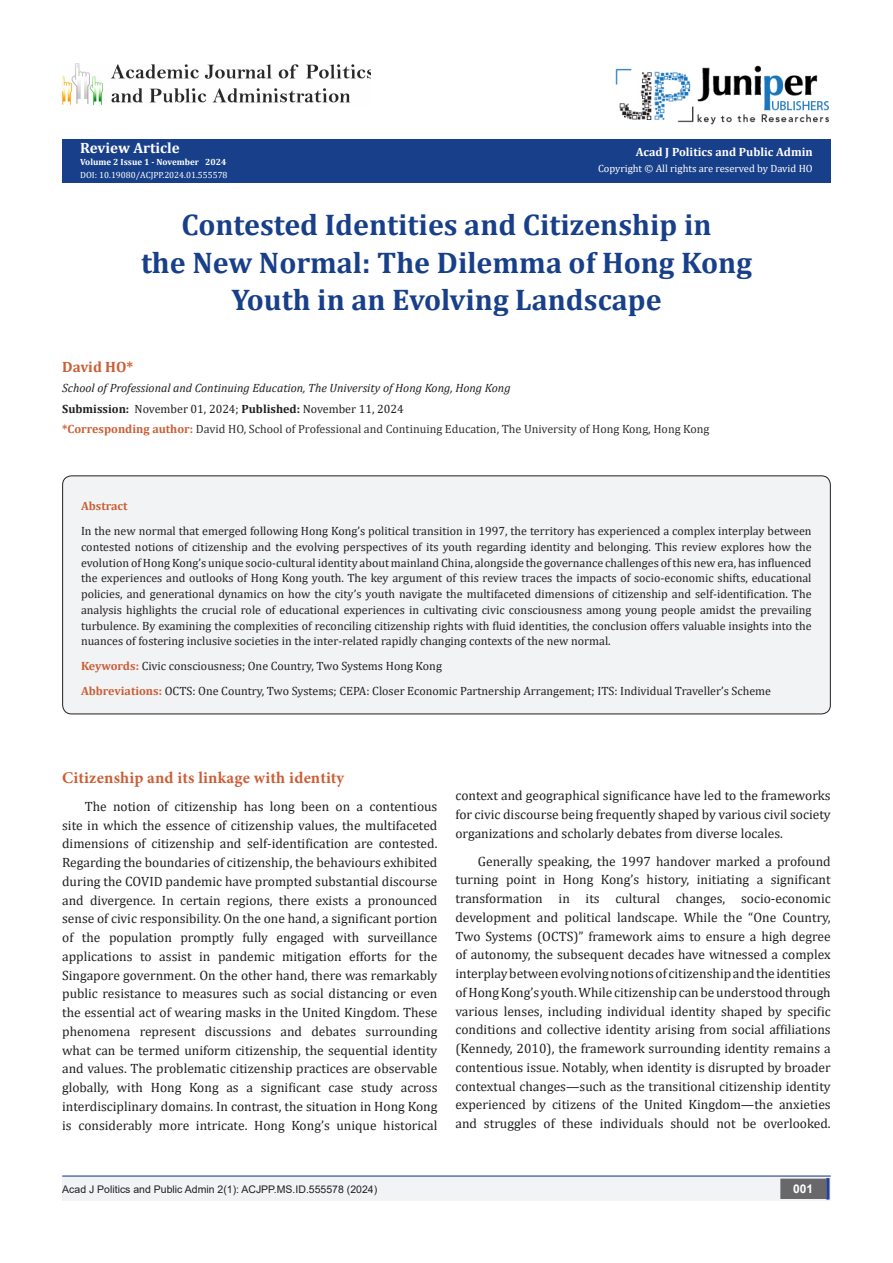
<style>
.page{position:relative;width:893px;height:1263px;background:#fff}
.page>*{position:absolute;margin:0;border:0;box-sizing:border-box;transform-origin:0 0}
.t1{font:700 30px/37.5px "Cambria";color:#183f89;text-align:center}
.t2{font:700 16.5px "Minion Pro";letter-spacing:.01em;color:#ca5f37}
.t3{font:700 15px "Cambria";color:#fff}
.t4{font:700 15px "Cambria";color:#ca5f37}
.t5{font:13.5px/18.8px "Cambria";color:#231f20;text-align:justify}
.t6{font:12px/15.8px "Cambria";color:#231f20;text-align:justify}
.t7{font:12px "Cambria";color:#312f30}
.t8{font:italic 12px "Cambria";color:#231f20}
.t9{font:700 12px "Cambria";color:#fff}
.t10{font:700 12px "Cambria";color:#ca5f37}
.t11{font:700 12px "Arial";color:#fff}
.t12{font:10.5px "Arial";color:#231f20}
.t13{font:10.5px "Cambria";color:#fff}
.t14{font:9px "Cambria";color:#fff}
.t15{font:700 9px "Cambria";color:#fff}
.s1{font-weight:700}
.s2{font-weight:700;color:#ca5f37}
</style>
<div class="page">
<div style="left:62px;top:139px;width:769px;height:44px;background:#183f89"></div>
<hr style="left:62px;top:1175px;width:769px;height:1px;background:#253f8e">
<div style="left:62px;top:1177px;width:494px;height:24px;background:#f2f3f4"></div>
<div style="left:510px;top:1177px;width:321px;height:24px;background:#f2f3f4"></div>
<div style="left:781px;top:1179px;width:44px;height:19px;background:#68676a"></div>
<div style="left:780px;top:1178px;width:46px;height:21px;border:2px solid #68676a"></div>
<div style="left:826px;top:1178px;width:3px;height:21px;background:#253f8e;border:2px solid #253f8e"></div>
<img style="left:616px;top:65px;width:213px;height:60px">
<img style="left:62px;top:63px;width:309px;height:42px">
<div style="left:63px;top:476px;width:767px;height:238px;background:#f2f3f4;border-radius:9px"></div>
<div style="left:62px;top:475px;width:769px;height:239px;border:1px solid #231f20;border-radius:9px"></div>
<p class="t3" style="left:80px;top:137px;width:101px">Review Article</p>
<p class="t15" style="left:80px;top:155px;width:148px">Volume 2 Issue 1 - November 2024</p>
<p class="t14" style="left:80px;top:170px;width:149px">DOI: 10.19080/ACJPP.2024.01.555578</p>
<p class="t9" style="left:636px;top:144px;width:178px">Acad J Politics and Public Admin</p>
<p class="t13" style="left:598px;top:162px;width:216px">Copyright © All rights are reserved by David HO</p>
<p class="t1" style="left:141px;top:205px;width:612px">Contested Identities and Citizenship in<br>the New Normal: The Dilemma of Hong Kong<br>Youth in an Evolving Landscape</p>
<p class="t4" style="left:62px;top:356px;width:73px">David HO*</p>
<p class="t8" style="left:62px;top:380px;width:450px">School of Professional and Continuing Education, The University of Hong Kong, Hong Kong</p>
<p class="t6" style="left:62px;top:400px;width:343px"><span class="s1">Submission:</span> November 01, 2024; <span class="s1">Published:</span> November 11, 2024</p>
<p class="t7" style="left:62px;top:422px;width:649px"><span class="s2">*Corresponding author:</span> David HO, School of Professional and Continuing Education, The University of Hong Kong, Hong Kong</p>
<p class="t10" style="left:81px;top:498px;width:48px">Abstract</p>
<p class="t6" style="left:81px;top:523px;width:732px">In the new normal that emerged following Hong Kong’s political transition in 1997, the territory has experienced a complex interplay between contested notions of citizenship and the evolving perspectives of its youth regarding identity and belonging. This review explores how the evolution of Hong Kong’s unique socio-cultural identity about mainland China, alongside the governance challenges of this new era, has influenced the experiences and outlooks of Hong Kong youth. The key argument of this review traces the impacts of socio-economic shifts, educational policies, and generational dynamics on how the city’s youth navigate the multifaceted dimensions of citizenship and self-identification. The analysis highlights the crucial role of educational experiences in cultivating civic consciousness among young people amidst the prevailing turbulence. By examining the complexities of reconciling citizenship rights with fluid identities, the conclusion offers valuable insights into the nuances of fostering inclusive societies in the inter-related rapidly changing contexts of the new normal.</p>
<p class="t6" style="left:81px;top:658px;width:362px"><span class="s2">Keywords:</span> Civic consciousness; One Country, Two Systems Hong Kong</p>
<p class="t6" style="left:81px;top:683px;width:692px"><span class="s2">Abbreviations:</span> OCTS: One Country, Two Systems; CEPA: Closer Economic Partnership Arrangement; ITS: Individual Traveller’s Scheme</p>
<p class="t2" style="left:62px;top:766px;width:284px">Citizenship and its linkage with identity</p>
<p class="t5" style="left:62px;top:797px;width:377px;text-indent:22px">The notion of citizenship has long been on a contentious site in which the essence of citizenship values, the multifaceted dimensions of citizenship and self-identification are contested.<br>Regarding the boundaries of citizenship, the behaviours exhibited during the COVID pandemic have prompted substantial discourse and divergence. In certain regions, there exists a pronounced sense of civic responsibility. On the one hand, a significant portion of the population promptly fully engaged with surveillance applications to assist in pandemic mitigation efforts for the Singapore government. On the other hand, there was remarkably public resistance to measures such as social distancing or even the essential act of wearing masks in the United Kingdom. These phenomena represent discussions and debates surrounding what can be termed uniform citizenship, the sequential identity and values. The problematic citizenship practices are observable globally, with Hong Kong as a significant case study across interdisciplinary domains. In contrast, the situation in Hong Kong is considerably more intricate. Hong Kong’s unique historical</p>
<p class="t5" style="left:455px;top:786px;width:377px">context and geographical significance have led to the frameworks for civic discourse being frequently shaped by various civil society organizations and scholarly debates from diverse locales.</p>
<p class="t5" style="left:455px;top:851px;width:377px;text-indent:22px">Generally speaking, the 1997 handover marked a profound turning point in Hong Kong’s history, initiating a significant transformation in its cultural changes, socio-economic development and political landscape. While the “One Country, Two Systems (OCTS)” framework aims to ensure a high degree of autonomy, the subsequent decades have witnessed a complex interplay between evolving notions of citizenship and the identities of Hong Kong’s youth. While citizenship can be understood through various lenses, including individual identity shaped by specific conditions and collective identity arising from social affiliations (Kennedy, 2010), the framework surrounding identity remains a contentious issue. Notably, when identity is disrupted by broader contextual changes—such as the transitional citizenship identity experienced by citizens of the United Kingdom—the anxieties and struggles of these individuals should not be overlooked.</p>
<p class="t12" style="left:62px;top:1182px;width:316px">Acad J Politics and Public Admin 2(1): ACJPP.MS.ID.555578 (2024)</p>
<p class="t11" style="left:793px;top:1180px;width:22px">001</p>
</div>
